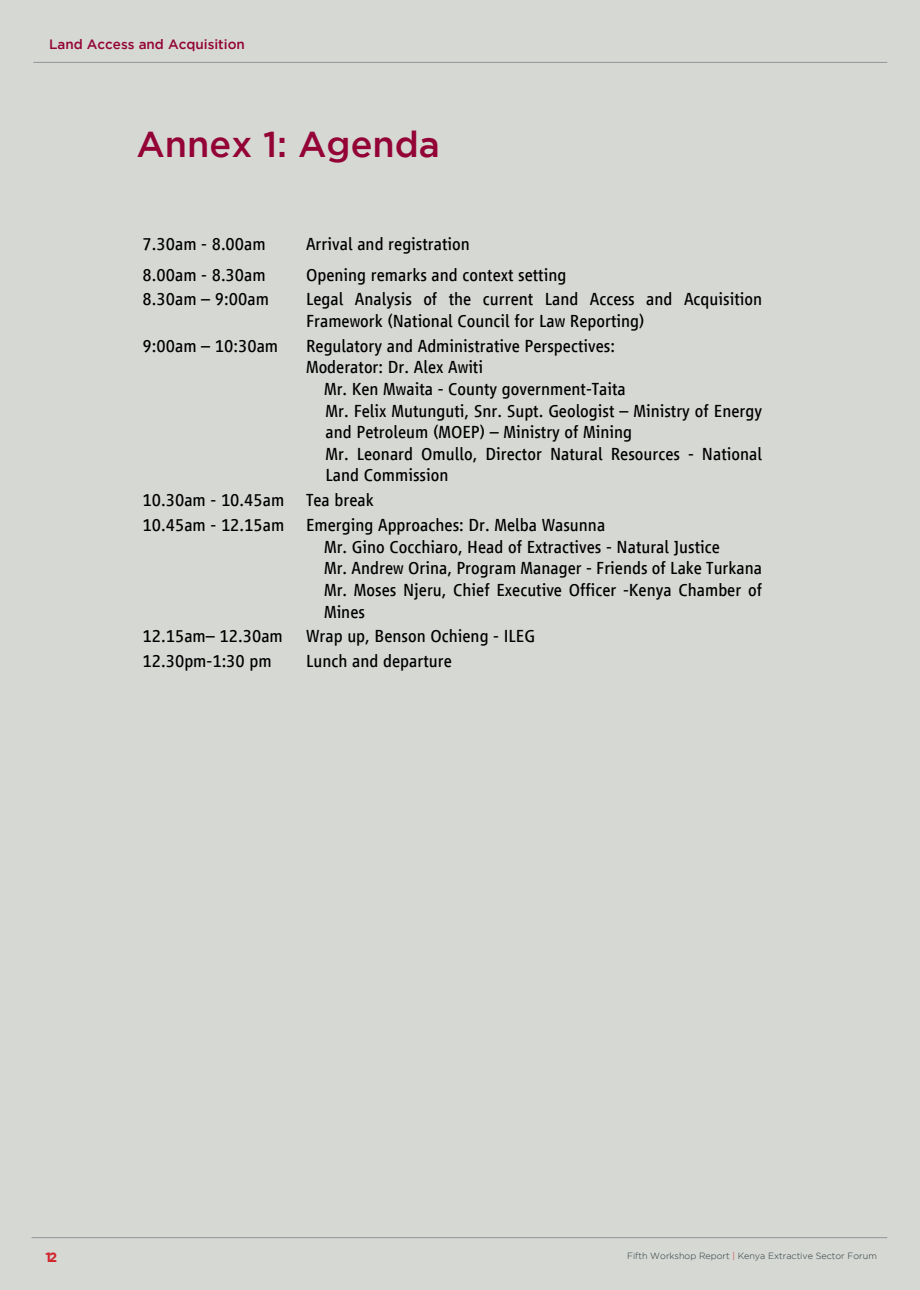
<style>
.page{position:relative;width:920px;height:1290px;background:#fff}
.page>*{position:absolute;margin:0;border:0;box-sizing:border-box;transform-origin:0 0}
.Heading_1{font:500 36px "Gotham";color:#930336}
.t1{font:18px/21.6px "Vialog LT Com";color:#000}
.t2{font:500 13.5px "Gotham";color:#930336}
.t3{font:700 13.5px "Gotham";color:#d1232a}
.t4{font:300 9px "Gotham";color:#26363a}
.s1{color:#d1232a}
</style>
<div class="page">
<div style="left:906px;top:0;width:14px;height:1290px;background:#d6d8d4"></div>
<div style="left:0;top:0;width:906px;height:1290px;background:#d6d8d4"></div>
<hr style="left:33px;top:62px;width:854px;height:1px;background:#8f9497">
<hr style="left:32px;top:1237px;width:855px;height:1px;background:#8f9497">
<p class="t2" style="left:49px;top:36px;width:197px">Land Access and Acquisition</p>
<p class="Heading_1" style="left:137px;top:124px;width:305px">Annex 1: Agenda</p>
<p class="t1" style="left:143px;top:233px;width:125px">7.30am - 8.00am</p>
<p class="t1" style="left:306px;top:233px;width:165px">Arrival and registration</p>
<p class="t1" style="left:143px;top:264px;width:125px">8.00am - 8.30am</p>
<p class="t1" style="left:306px;top:264px;width:262px">Opening remarks and context setting</p>
<p class="t1" style="left:143px;top:289px;width:128px">8.30am – 9:00am</p>
<p class="t1" style="left:306px;top:289px;width:458px">Legal Analysis of the current Land Access and Acquisition<br>Framework (National Council for Law Reporting)</p>
<p class="t1" style="left:143px;top:335px;width:137px">9:00am – 10:30am</p>
<p class="t1" style="left:306px;top:335px;width:310px">Regulatory and Administrative Perspectives:</p>
<p class="t1" style="left:306px;top:357px;width:178px">Moderator: Dr. Alex Awiti</p>
<p class="t1" style="left:324px;top:378px;width:303px">Mr. Ken Mwaita - County government-Taita</p>
<p class="t1" style="left:326px;top:400px;width:438px">Mr. Felix Mutunguti, Snr. Supt. Geologist – Ministry of Energy and Petroleum (MOEP) – Ministry of Mining</p>
<p class="t1" style="left:326px;top:443px;width:438px">Mr. Leonard Omullo, Director Natural Resources - National<br>Land Commission</p>
<p class="t1" style="left:143px;top:489px;width:143px">10.30am - 10.45am</p>
<p class="t1" style="left:306px;top:489px;width:69px">Tea break</p>
<p class="t1" style="left:143px;top:514px;width:143px">10.45am - 12.15am</p>
<p class="t1" style="left:306px;top:514px;width:301px">Emerging Approaches: Dr. Melba Wasunna</p>
<p class="t1" style="left:324px;top:536px;width:397px">Mr. Gino Cocchiaro, Head of Extractives - Natural Justice</p>
<p class="t1" style="left:324px;top:557px;width:440px">Mr. Andrew Orina, Program Manager - Friends of Lake Turkana</p>
<p class="t1" style="left:324px;top:579px;width:440px">Mr. Moses Njeru, Chief Executive Officer -Kenya Chamber of<br>Mines</p>
<p class="t1" style="left:143px;top:626px;width:142px">12.15am– 12.30am</p>
<p class="t1" style="left:306px;top:626px;width:230px">Wrap up, Benson Ochieng - ILEG</p>
<p class="t1" style="left:143px;top:650px;width:131px">12.30pm-1:30 pm</p>
<p class="t1" style="left:306px;top:650px;width:147px">Lunch and departure</p>
<p class="t3" style="left:45px;top:1249px;width:14px">12</p>
<p class="t4" style="left:627px;top:1250px;width:251px">Fifth Workshop Report <span class="s1">|</span> Kenya Extractive Sector Forum</p>
</div>
